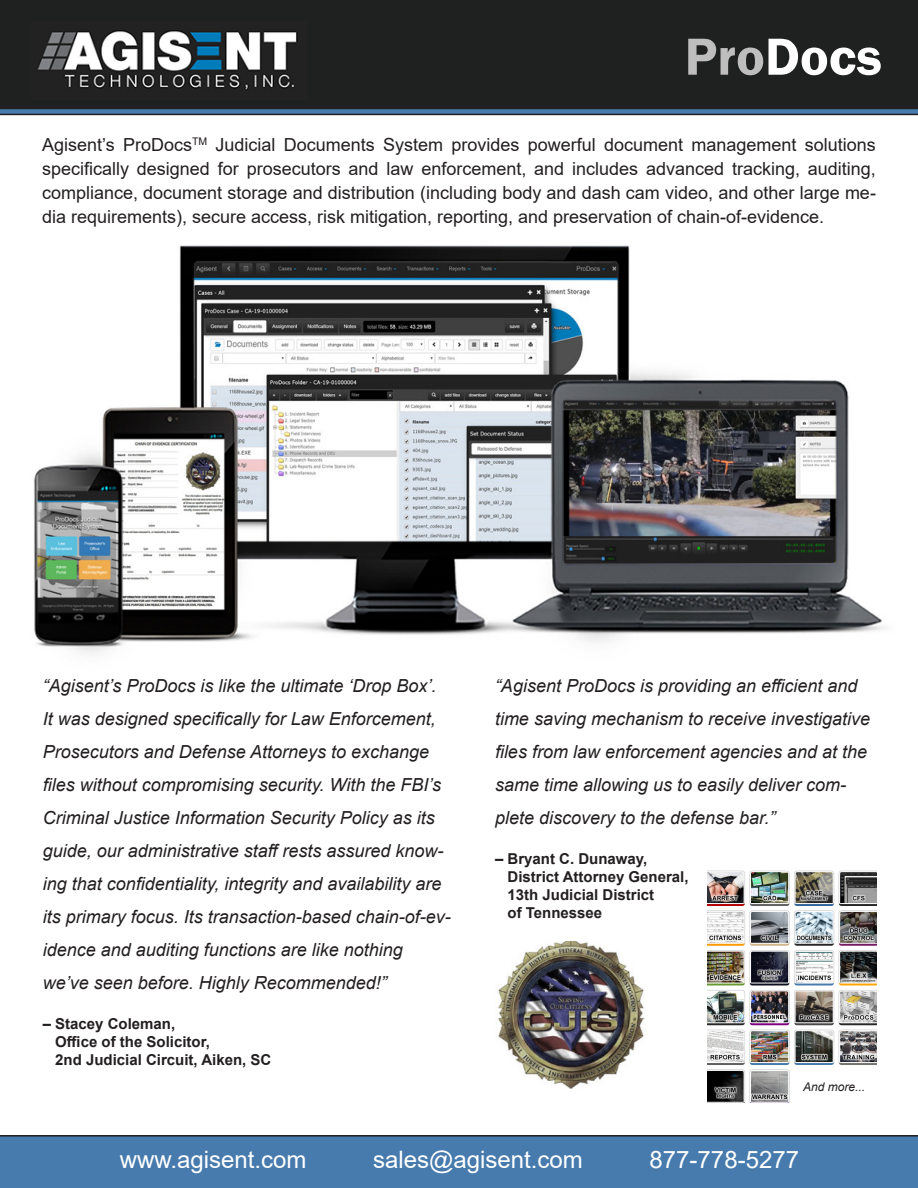
<style>
.page{position:relative;width:918px;height:1188px;background:#fff}
.page>*{position:absolute;margin:0;border:0;box-sizing:border-box;transform-origin:0 0}
.t1{font:600 54px "Franklin Gothic";color:#fff}
.t2{font:24px "Arial";color:#fff}
.t3{font:italic 18px/33px "Arial";color:#231f20}
.t4{font:18px/24px "Arial";color:#231f20;text-align:justify}
.t5{font:700 15px "Arial";color:#231f20}
.t6{font:italic 12px "Arial";color:#231f20}
.s1{color:#bfbebe}
</style>
<div class="page">
<div style="left:0;top:0;width:918px;height:108px;background:#1f2020"></div>
<img style="left:32px;top:22px;width:275px;height:78px">
<svg style="left:0;top:108px;width:918px;height:7px;background:#3a5a7b"></svg>
<img style="left:707px;top:870px;width:169px;height:232px">
<div style="left:0;top:1135px;width:918px;height:53px;background:#477bae"></div>
<img style="left:34px;top:245px;width:852px;height:409px">
<img style="left:498px;top:941px;width:147px;height:148px">
<p class="t1" style="left:685px;top:23px;width:199px"><span class="s1">Pro</span>Docs</p>
<p class="t4" style="left:42px;top:132px;width:835px">Agisent’s ProDocs<sup>TM</sup> Judicial Documents System provides powerful document management solutions specifically designed for prosecutors and law enforcement, and includes advanced tracking, auditing, compliance, document storage and distribution (including body and dash cam video, and other large me&shy;dia requirements), secure access, risk mitigation, reporting, and preservation of chain-of-evidence.</p>
<p class="t3" style="left:43px;top:670px;width:410px">“Agisent’s ProDocs is like the ultimate ‘Drop Box’.<br>It was designed specifically for Law Enforcement, Prosecutors and Defense Attorneys to exchange files without compromising security. With the FBI’s Criminal Justice Information Security Policy as its guide, our administrative staff rests assured know&shy;ing that confidentiality, integrity and availability are its primary focus. Its transaction-based chain-of-ev&shy;idence and auditing functions are like nothing we’ve seen before. Highly Recommended!”</p>
<p class="t5" style="left:43px;top:1013px;width:134px">– Stacey Coleman,</p>
<p class="t5" style="left:55px;top:1031px;width:156px">Office of the Solicitor,</p>
<p class="t5" style="left:55px;top:1049px;width:218px">2nd Judicial Circuit, Aiken, SC</p>
<p class="t3" style="left:495px;top:670px;width:377px">“Agisent ProDocs is providing an efficient and time saving mechanism to receive investigative files from law enforcement agencies and at the same time allowing us to easily deliver com&shy;plete discovery to the defense bar.”</p>
<p class="t5" style="left:495px;top:848px;width:154px">– Bryant C. Dunaway,</p>
<p class="t5" style="left:508px;top:866px;width:183px">District Attorney General,</p>
<p class="t5" style="left:508px;top:884px;width:148px">13th Judicial District</p>
<p class="t5" style="left:508px;top:902px;width:96px">of Tennessee</p>
<p class="t6" style="left:803px;top:1079px;width:64px">And more...</p>
<p class="t2" style="left:120px;top:1143px;width:188px">www.agisent.com</p>
<p class="t2" style="left:373px;top:1143px;width:211px">sales@agisent.com</p>
<p class="t2" style="left:650px;top:1143px;width:151px">877-778-5277</p>
</div>
